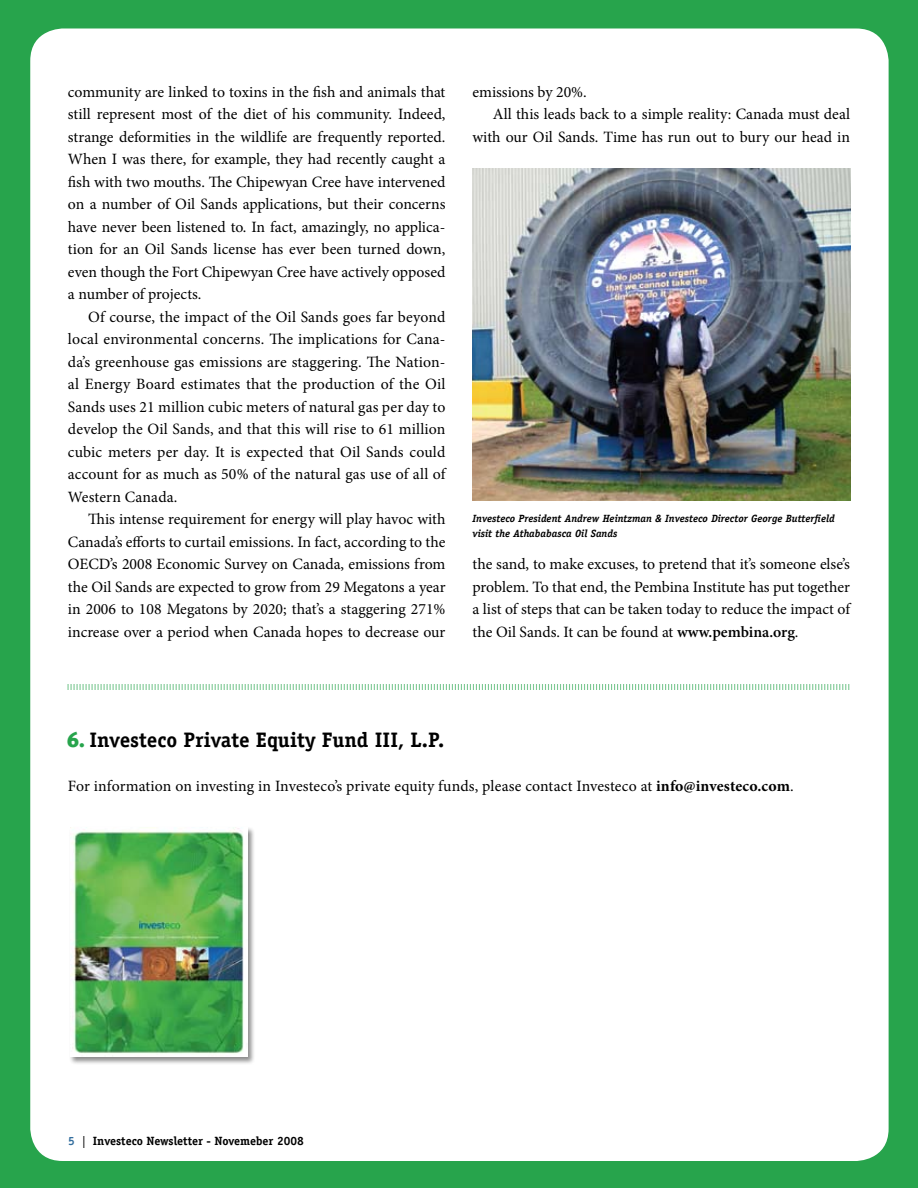
<style>
.page{position:relative;width:918px;height:1188px;background:#27a44c}
.page>*{position:absolute;margin:0;border:0;box-sizing:border-box;transform-origin:0 0}
.t1{font:700 21px "Officina Serif Std";color:#000}
.t2{font:15.75px/22.5px "Minion Pro";color:#000;text-align:justify}
.t3{font:700 12px "Officina Serif Std";color:#000}
.t4{font:italic 700 10.5px/15px "Officina Serif Std";color:#000}
.s1{font-weight:600}
.s2{font-family:"Meta Plus";font-weight:900;color:#27a44c}
.s3{font-weight:700}
.s4{color:#336e9e}
.s5{font-weight:400}
</style>
<div class="page">
<div style="left:30px;top:28px;width:859px;height:1133px;background:#fff;border-radius:32px"></div>
<div style="left:69px;top:826px;width:194px;height:247px;background:#000;opacity:.45"></div>
<img style="left:70px;top:828px;width:178px;height:229px">
<img style="left:472px;top:168px;width:378px;height:332px">
<svg style="left:67px;top:684px;width:783px;height:6px"></svg>
<p class="t2" style="left:68px;top:80px;width:379px">community are linked to toxins in the fish and animals that still represent most of the diet of his community. Indeed, strange deformities in the wildlife are frequently reported.<br>When I was there, for example, they had recently caught a fish with two mouths. The Chipewyan Cree have intervened on a number of Oil Sands applications, but their concerns have never been listened to. In fact, amazingly, no applica&shy;tion for an Oil Sands license has ever been turned down, even though the Fort Chipewyan Cree have actively opposed a number of projects.</p>
<p class="t2" style="left:68px;top:306px;width:379px;text-indent:20px">Of course, the impact of the Oil Sands goes far beyond local environmental concerns. The implications for Cana&shy;da’s greenhouse gas emissions are staggering. The Nation&shy;al Energy Board estimates that the production of the Oil Sands uses 21 million cubic meters of natural gas per day to develop the Oil Sands, and that this will rise to 61 million cubic meters per day. It is expected that Oil Sands could account for as much as 50% of the natural gas use of all of Western Canada.</p>
<p class="t2" style="left:68px;top:508px;width:379px;text-indent:20px">This intense requirement for energy will play havoc with Canada’s efforts to curtail emissions. In fact, according to the OECD’s 2008 Economic Survey on Canada, emissions from the Oil Sands are expected to grow from 29 Megatons a year in 2006 to 108 Megatons by 2020; that’s a staggering 271% increase over a period when Canada hopes to decrease our</p>
<p class="t2" style="left:472px;top:81px;width:116px">emissions by 20%.</p>
<p class="t2" style="left:493px;top:103px;width:359px">All this leads back to a simple reality: Canada must deal</p>
<p class="t2" style="left:472px;top:126px;width:379px">with our Oil Sands. Time has run out to bury our head in</p>
<p class="t4" style="left:473px;top:511px;width:364px">Investeco President Andrew Heintzman &amp; Investeco Director George Butterfield visit the Athababasca Oil Sands</p>
<p class="t2" style="left:472px;top:553px;width:379px">the sand, to make excuses, to pretend that it’s someone else’s problem. To that end, the Pembina Institute has put together a list of steps that can be taken today to reduce the impact of the Oil Sands. It can be found at <span class="s1">www.pembina.org</span>.</p>
<h1 class="t1" style="left:67px;top:727px;width:379px"><span class="s2">6.</span> Investeco Private Equity Fund III, L.P.</h1>
<p class="t2" style="left:68px;top:774px;width:727px">For information on investing in Investeco’s private equity funds, please contact Investeco at <span class="s3">info@investeco.com</span>.</p>
<p class="t3" style="left:68px;top:1134px;width:237px"><span class="s4">5</span> <span class="s5">|</span> Investeco Newsletter - Novemeber 2008</p>
</div>
